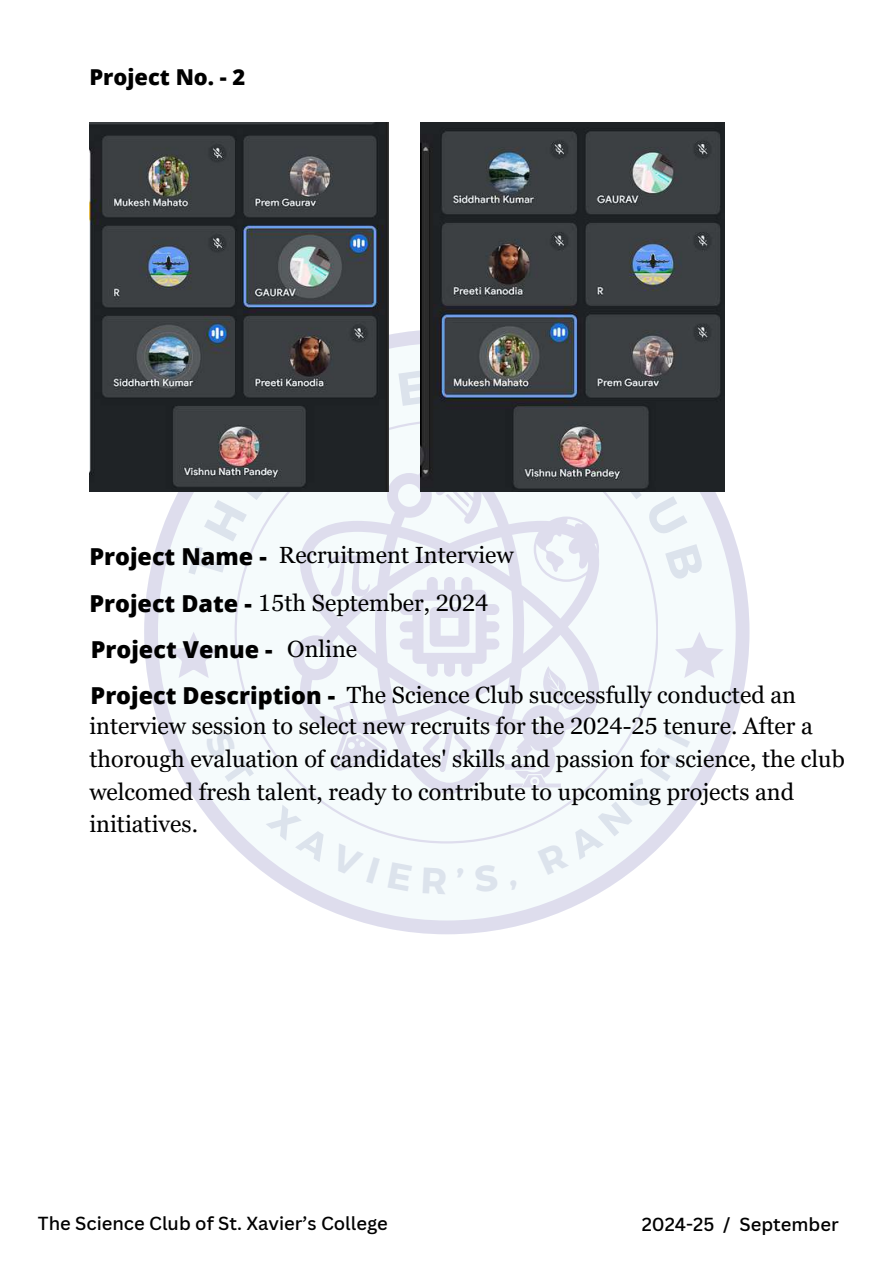
<style>
.page{position:relative;width:894px;height:1264px;background:#fff}
.page>*{position:absolute;margin:0;border:0;box-sizing:border-box;transform-origin:0 0}
.t1{font:23.4px/32.7px "Georgia Pro";color:#000}
.t2{font:800 23.4px/45.2px "Open Sans";color:#000}
.t3{font:800 21.9px "Open Sans";color:#000}
.t4{font:500 18.45px "Canva Sans";color:#000}
.t5{font:500 18.3px "Canva Sans";color:#000}
.s1{font-family:"Open Sans";font-weight:800}
</style>
<div class="page">
<div style="left:144px;top:329px;width:605px;height:605px;background:#dedded;border-radius:50%"></div>
<div style="left:158px;top:343px;width:577px;height:577px;background:#f5fbfc;border-radius:50%"></div>
<svg style="left:234px;top:420px;width:423px;height:423px"></svg>
<svg style="left:170px;top:632px;width:47px;height:46px"></svg>
<svg style="left:293px;top:460px;width:311px;height:333px"></svg>
<svg style="left:435px;top:491px;width:83px;height:33px"></svg>
<svg style="left:326px;top:555px;width:44px;height:45px"></svg>
<svg style="left:316px;top:694px;width:73px;height:79px"></svg>
<svg style="left:533px;top:516px;width:66px;height:66px"></svg>
<svg style="left:422px;top:724px;width:49px;height:48px"></svg>
<img style="left:421px;top:122px;width:303px;height:369px">
<img style="left:89px;top:122px;width:300px;height:369px">
<svg style="left:188px;top:499px;width:59px;height:83px"></svg>
<svg style="left:420px;top:369px;width:8px;height:37px"></svg>
<svg style="left:644px;top:496px;width:13px;height:42px"></svg>
<svg style="left:203px;top:728px;width:51px;height:74px"></svg>
<svg style="left:265px;top:804px;width:115px;height:79px"></svg>
<svg style="left:504px;top:631px;width:219px;height:258px"></svg>
<p class="t3" style="left:89px;top:61px;width:157px">Project No. - 2</p>
<p class="t1" style="left:279px;top:539px;width:236px">Recruitment Interview</p>
<p class="t2" style="left:89px;top:533px;width:179px">Project Name -</p>
<p class="t1" style="left:89px;top:587px;width:400px"><span class="s1">Project Date -</span> 15th September, 2024</p>
<p class="t2" style="left:91px;top:626px;width:246px">Project Venue -<br>Project Description -</p>
<p class="t1" style="left:287px;top:633px;width:71px">Online</p>
<p class="t1" style="left:347px;top:678px;width:450px">The Science Club successfully conducted an</p>
<p class="t1" style="left:89px;top:709px;width:756px">interview session to select new recruits for the 2024-25 tenure. After a thorough evaluation of candidates' skills and passion for science, the club welcomed fresh talent, ready to contribute to upcoming projects and initiatives.</p>
<p class="t5" style="left:38px;top:1209px;width:351px">The Science Club of St. Xavier’s College</p>
<p class="t4" style="left:641px;top:1211px;width:198px">2024-25 / September</p>
</div>
